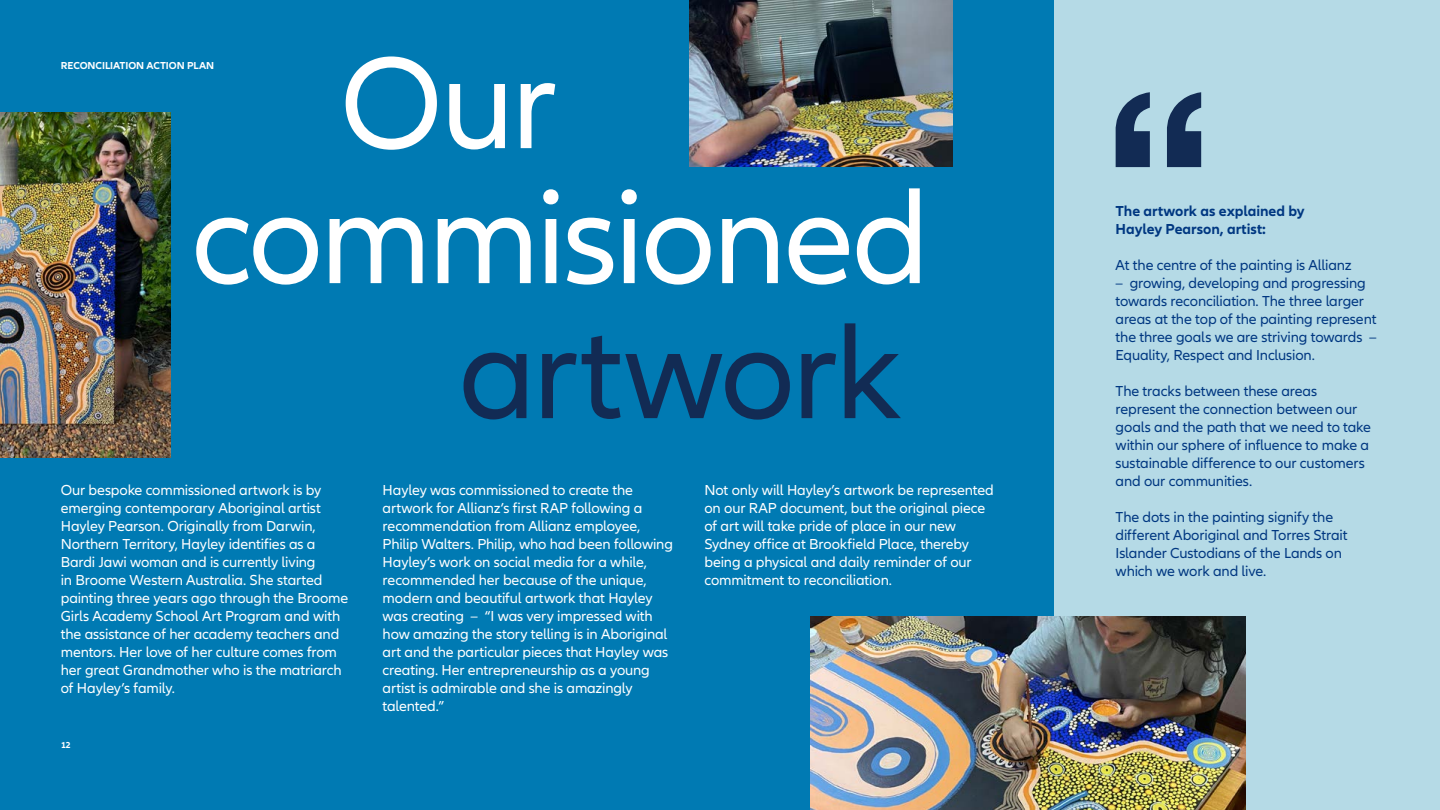
<style>
.page{position:relative;width:1440px;height:810px;background:#007ab3}
.page>*{position:absolute;margin:0;border:0;box-sizing:border-box;transform-origin:0 0}
.t1{font:135px "Allianz Neo";letter-spacing:-.025em;color:#fff}
.t2{font:135px "Allianz Neo";letter-spacing:-.025em;color:#122b54}
.Copy_10_13pt{font:15px/18px "Allianz Neo";letter-spacing:-.01em;color:#fff}
.Copy_10_13pt-2{font:15px/18px "Allianz Neo";letter-spacing:-.01em;color:#003781}
.Copy_10_13pt-3{font:700 15px/18px "Allianz Neo";letter-spacing:-.005em;color:#003781}
.t3{font:700 10.5px "Allianz Neo";letter-spacing:-.005em;color:#fff}
.t4{font:700 9px "Allianz Neo";color:#fff}
</style>
<div class="page">
<div style="left:1054px;top:0;width:386px;height:810px;background:#b5dae6"></div>
<svg style="left:1115px;top:92px;width:86px;height:75px"></svg>
<img style="left:810px;top:616px;width:436px;height:194px">
<img style="left:690px;top:0;width:263px;height:166px">
<img style="left:0;top:112px;width:170px;height:346px">
<p class="t3" style="left:61px;top:59px;width:155px">RECONCILIATION ACTION PLAN</p>
<p class="t1" style="left:340px;top:26px;width:219px">Our</p>
<p class="t1" style="left:191px;top:161px;width:740px">commisioned</p>
<p class="t2" style="left:459px;top:296px;width:445px">artwork</p>
<p class="Copy_10_13pt" style="left:61px;top:481px;width:289px">Our bespoke commissioned artwork is by emerging contemporary Aboriginal artist Hayley Pearson. Originally from Darwin, Northern Territory, Hayley identifies as a Bardi Jawi woman and is currently living<br>in Broome Western Australia. She started painting three years ago through the Broome Girls Academy School Art Program and with the assistance of her academy teachers and mentors. Her love of her culture comes from her great Grandmother who is the matriarch of Hayley’s family.</p>
<p class="Copy_10_13pt" style="left:383px;top:481px;width:292px">Hayley was commissioned to create the artwork for Allianz’s first RAP following a recommendation from Allianz employee, Philip Walters. Philip, who had been following Hayley’s work on social media for a while, recommended her because of the unique, modern and beautiful artwork that Hayley was creating – “I was very impressed with how amazing the story telling is in Aboriginal art and the particular pieces that Hayley was creating. Her entrepreneurship as a young artist is admirable and she is amazingly talented.”</p>
<p class="Copy_10_13pt" style="left:704px;top:481px;width:291px">Not only will Hayley’s artwork be represented on our RAP document, but the original piece of art will take pride of place in our new Sydney office at Brookfield Place, thereby being a physical and daily reminder of our commitment to reconciliation.</p>
<p class="t4" style="left:61px;top:740px;width:11px">12</p>
<p class="Copy_10_13pt-3" style="left:1116px;top:202px;width:191px">The artwork as explained by<br>Hayley Pearson, artist:</p>
<p class="Copy_10_13pt-2" style="left:1116px;top:256px;width:238px">At the centre of the painting is Allianz</p>
<p class="Copy_10_13pt-2" style="left:1116px;top:274px;width:262px">– growing, developing and progressing towards reconciliation. The three larger areas at the top of the painting represent the three goals we are striving towards – Equality, Respect and Inclusion.</p>
<p class="Copy_10_13pt-2" style="left:1116px;top:382px;width:257px">The tracks between these areas represent the connection between our goals and the path that we need to take within our sphere of influence to make a sustainable difference to our customers and our communities.</p>
<p class="Copy_10_13pt-2" style="left:1116px;top:508px;width:233px">The dots in the painting signify the different Aboriginal and Torres Strait Islander Custodians of the Lands on which we work and live.</p>
</div>
